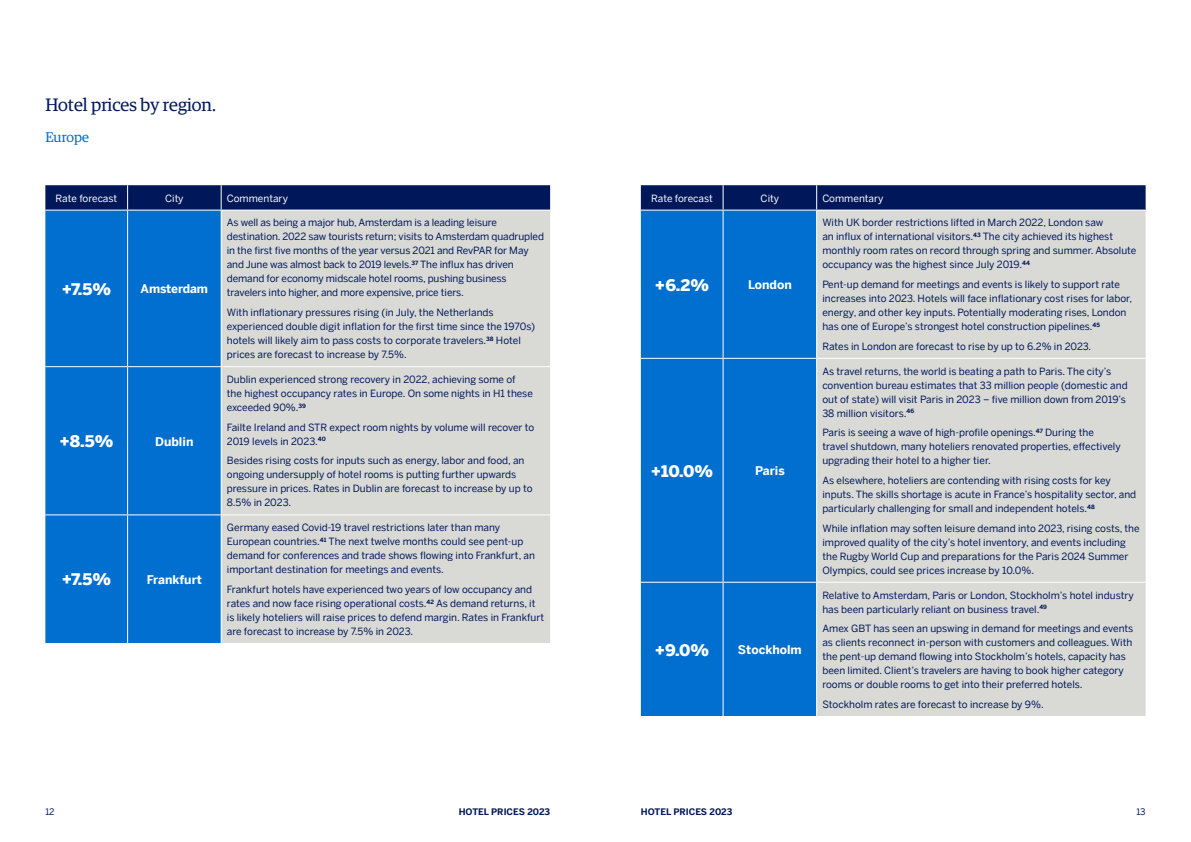
<style>
.page{position:relative;width:1191px;height:842px;background:#fff}
.page>*{position:absolute;margin:0;border:0;box-sizing:border-box;transform-origin:0 0}
.t1{font:18px "Guardian Egyp";color:#00175a}
.t2{font:900 16px "Benton Sans";color:#fff}
.t3{font:14px "Guardian Egyp";color:#006fcf}
.t4{font:700 12px "Benton Sans";color:#fff}
.t5{font:10px/14px "Benton Sans";color:#00175a}
.t6{font:10px "Benton Sans";color:#fff}
.t7{font:700 9px "Benton Sans";color:#00175a}
.t8{font:9px "Benton Sans";color:#00175a}
</style>
<div class="page">
<div style="left:45px;top:211px;width:176px;height:432px;background:#006fcf"></div>
<div style="left:222px;top:211px;width:328px;height:432px;background:#d9d9d6"></div>
<hr style="left:127px;top:211px;width:1px;height:155px;background:#fff">
<hr style="left:45px;top:366px;width:83px;height:1px;background:#fff">
<hr style="left:128px;top:366px;width:93px;height:1px;background:#fff">
<hr style="left:127px;top:367px;width:1px;height:147px;background:#fff">
<hr style="left:221px;top:366px;width:329px;height:1px;background:#fff">
<hr style="left:45px;top:514px;width:83px;height:1px;background:#fff">
<hr style="left:128px;top:514px;width:93px;height:1px;background:#fff">
<hr style="left:127px;top:515px;width:1px;height:128px;background:#fff">
<hr style="left:221px;top:514px;width:329px;height:1px;background:#fff">
<svg style="left:45px;top:185px;width:505px;height:25px;background:#071d5e"></svg>
<div style="left:641px;top:211px;width:175px;height:505px;background:#006fcf"></div>
<div style="left:817px;top:211px;width:328px;height:505px;background:#d9d9d6"></div>
<hr style="left:722px;top:211px;width:1px;height:147px;background:#fff">
<hr style="left:641px;top:358px;width:82px;height:1px;background:#fff">
<hr style="left:723px;top:358px;width:93px;height:1px;background:#fff">
<hr style="left:722px;top:359px;width:1px;height:223px;background:#fff">
<hr style="left:816px;top:358px;width:329px;height:1px;background:#fff">
<hr style="left:641px;top:582px;width:82px;height:1px;background:#fff">
<hr style="left:723px;top:582px;width:93px;height:1px;background:#fff">
<hr style="left:722px;top:583px;width:1px;height:133px;background:#fff">
<hr style="left:816px;top:582px;width:329px;height:1px;background:#fff">
<svg style="left:641px;top:185px;width:504px;height:25px;background:#061d5e"></svg>
<h1 class="t1" style="left:45px;top:92px;width:172px">Hotel prices by region.</h1>
<h3 class="t3" style="left:45px;top:127px;width:45px">Europe</h3>
<p class="t6" style="left:56px;top:191px;width:63px">Rate forecast</p>
<p class="t6" style="left:165px;top:191px;width:20px">City</p>
<p class="t6" style="left:227px;top:191px;width:63px">Commentary</p>
<h2 class="t2" style="left:62px;top:277px;width:51px">+7.5%</h2>
<p class="t4" style="left:141px;top:280px;width:69px">Amsterdam</p>
<h2 class="t2" style="left:59px;top:429px;width:55px">+8.5%</h2>
<p class="t4" style="left:155px;top:432px;width:40px">Dublin</p>
<h2 class="t2" style="left:62px;top:568px;width:51px">+7.5%</h2>
<p class="t4" style="left:147px;top:571px;width:57px">Frankfurt</p>
<p class="t5" style="left:227px;top:215px;width:319px">As well as being a major hub, Amsterdam is a leading leisure destination. 2022 saw tourists return; visits to Amsterdam quadrupled in the first five months of the year versus 2021 and RevPAR for May and June was almost back to 2019 levels.<sup>37</sup> The influx has driven demand for economy midscale hotel rooms, pushing business travelers into higher, and more expensive, price tiers.</p>
<p class="t5" style="left:227px;top:305px;width:310px">With inflationary pressures rising (in July, the Netherlands experienced double digit inflation for the first time since the 1970s) hotels will likely aim to pass costs to corporate travelers.<sup>38</sup> Hotel prices are forecast to increase by 7.5%.</p>
<p class="t5" style="left:227px;top:372px;width:307px">Dublin experienced strong recovery in 2022, achieving some of the highest occupancy rates in Europe. On some nights in H1 these exceeded 90%.<sup>39</sup></p>
<p class="t5" style="left:227px;top:420px;width:309px">Failte Ireland and STR expect room nights by volume will recover to<br>2019 levels in 2023.<sup>40</sup></p>
<p class="t5" style="left:227px;top:453px;width:307px">Besides rising costs for inputs such as energy, labor and food, an ongoing undersupply of hotel rooms is putting further upwards pressure in prices. Rates in Dublin are forecast to increase by up to 8.5% in 2023.</p>
<p class="t5" style="left:227px;top:520px;width:309px">Germany eased Covid-19 travel restrictions later than many European countries.<sup>41</sup> The next twelve months could see pent-up demand for conferences and trade shows flowing into Frankfurt, an important destination for meetings and events.</p>
<p class="t5" style="left:227px;top:582px;width:319px">Frankfurt hotels have experienced two years of low occupancy and rates and now face rising operational costs.<sup>42</sup> As demand returns, it is likely hoteliers will raise prices to defend margin. Rates in Frankfurt are forecast to increase by 7.5% in 2023.</p>
<p class="t6" style="left:651px;top:191px;width:63px">Rate forecast</p>
<p class="t6" style="left:760px;top:191px;width:20px">City</p>
<p class="t6" style="left:822px;top:191px;width:63px">Commentary</p>
<h2 class="t2" style="left:655px;top:273px;width:56px">+6.2%</h2>
<p class="t4" style="left:748px;top:276px;width:45px">London</p>
<h2 class="t2" style="left:650px;top:459px;width:64px">+10.0%</h2>
<p class="t4" style="left:755px;top:462px;width:31px">Paris</p>
<h2 class="t2" style="left:654px;top:638px;width:56px">+9.0%</h2>
<p class="t4" style="left:738px;top:641px;width:65px">Stockholm</p>
<p class="t5" style="left:822px;top:215px;width:316px">With UK border restrictions lifted in March 2022, London saw<br>an influx of international visitors.<sup>43</sup> The city achieved its highest monthly room rates on record through spring and summer. Absolute occupancy was the highest since July 2019.<sup>44</sup></p>
<p class="t5" style="left:822px;top:277px;width:311px">Pent-up demand for meetings and events is likely to support rate increases into 2023. Hotels will face inflationary cost rises for labor, energy, and other key inputs. Potentially moderating rises, London has one of Europe’s strongest hotel construction pipelines.<sup>45</sup></p>
<p class="t5" style="left:822px;top:339px;width:270px">Rates in London are forecast to rise by up to 6.2% in 2023.</p>
<p class="t5" style="left:822px;top:364px;width:307px">As travel returns, the world is beating a path to Paris. The city’s convention bureau estimates that 33 million people (domestic and out of state) will visit Paris in 2023 – five million down from 2019’s 38 million visitors.<sup>46</sup></p>
<p class="t5" style="left:822px;top:425px;width:300px">Paris is seeing a wave of high-profile openings.<sup>47</sup> During the travel shutdown, many hoteliers renovated properties, effectively upgrading their hotel to a higher tier.</p>
<p class="t5" style="left:822px;top:473px;width:315px">As elsewhere, hoteliers are contending with rising costs for key inputs. The skills shortage is acute in France’s hospitality sector, and particularly challenging for small and independent hotels.<sup>48</sup></p>
<p class="t5" style="left:822px;top:521px;width:319px">While inflation may soften leisure demand into 2023, rising costs, the improved quality of the city’s hotel inventory, and events including the Rugby World Cup and preparations for the Paris 2024 Summer Olympics, could see prices increase by 10.0%.</p>
<p class="t5" style="left:822px;top:587px;width:313px">Relative to Amsterdam, Paris or London, Stockholm’s hotel industry has been particularly reliant on business travel.<sup>49</sup></p>
<p class="t5" style="left:822px;top:621px;width:312px">Amex GBT has seen an upswing in demand for meetings and events as clients reconnect in-person with customers and colleagues. With the pent-up demand flowing into Stockholm’s hotels, capacity has been limited. Client’s travelers are having to book higher category rooms or double rooms to get into their preferred hotels.</p>
<p class="t5" style="left:822px;top:697px;width:223px">Stockholm rates are forecast to increase by 9%.</p>
<p class="t8" style="left:45px;top:805px;width:11px">12</p>
<p class="t7" style="left:459px;top:805px;width:93px">HOTEL PRICES 2023</p>
<p class="t7" style="left:641px;top:805px;width:93px">HOTEL PRICES 2023</p>
<p class="t8" style="left:1136px;top:805px;width:11px">13</p>
</div>
